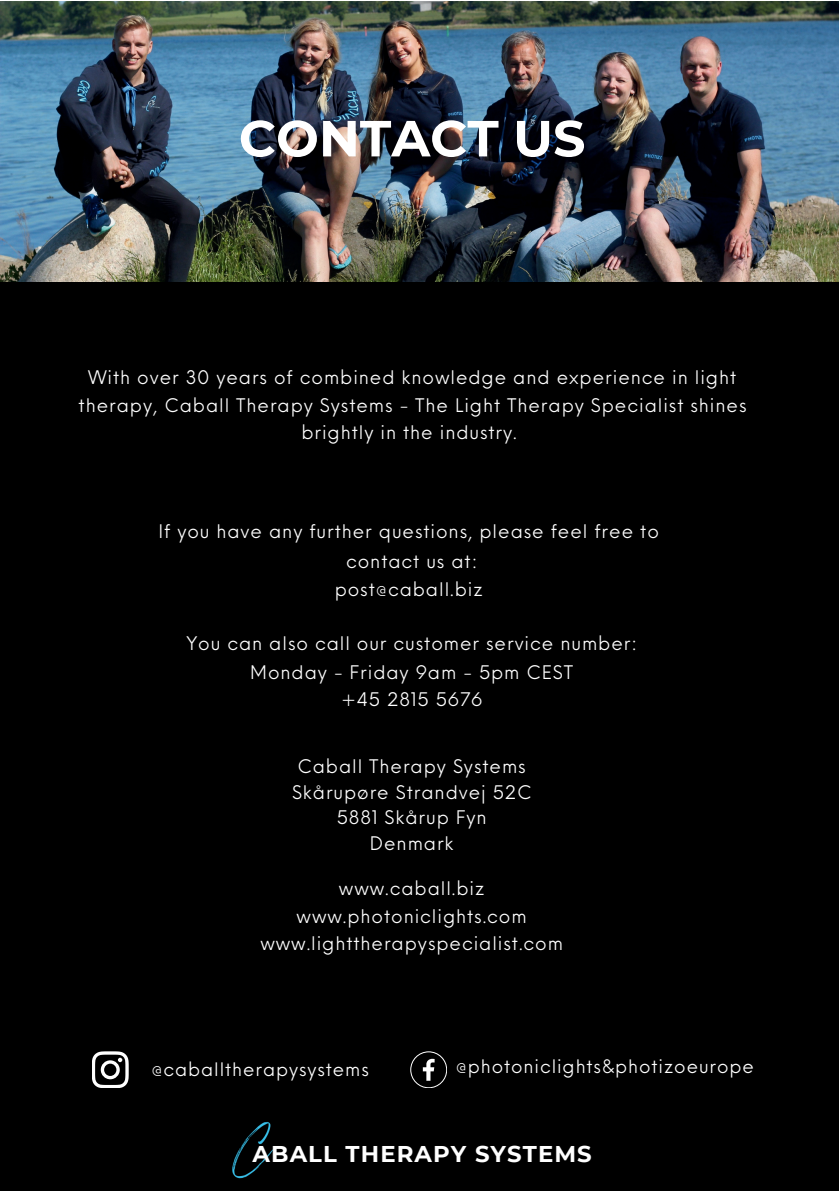
<style>
.page{position:relative;width:839px;height:1191px;background:#fff}
.page>*{position:absolute;margin:0;border:0;box-sizing:border-box;transform-origin:0 0}
.t1{font:700 50.8px "Montserrat";color:#fff}
.t2{font:700 22.8px "Montserrat";letter-spacing:.05em;color:#fff}
.t3{font:18.4px/27.8px "Neue Einstellung";letter-spacing:.05em;color:#fff;text-align:center}
.t4{font:18.2px "Neue Einstellung";letter-spacing:.05em;color:#fff}
</style>
<div class="page">
<div style="left:0;top:2px;width:838px;height:1186px;background:#000"></div>
<img style="left:0;top:2px;width:838px;height:280px">
<svg style="left:92px;top:1051px;width:37px;height:37px"></svg>
<svg style="left:410px;top:1051px;width:37px;height:37px"></svg>
<div style="left:0;top:1114px;width:838px;height:77px;background:#000"></div>
<img style="left:232px;top:1122px;width:44px;height:57px">
<h1 class="t1" style="left:239px;top:102px;width:348px">CONTACT US</h1>
<p class="t3" style="left:79px;top:362px;width:669px">With over 30 years of combined knowledge and experience in light therapy, Caball Therapy Systems - The Light Therapy Specialist shines brightly in the industry.</p>
<p class="t3" style="left:158px;top:515px;width:502px;line-height:29.2px">If you have any further questions, please feel free to contact us at:<br>post@caball.biz</p>
<p class="t3" style="left:186px;top:628px;width:452px">You can also call our customer service number:<br>Monday - Friday 9am - 5pm CEST<br>+45 2815 5676</p>
<p class="t3" style="left:292px;top:752px;width:241px;line-height:25.6px">Caball Therapy Systems<br>Skårupøre Strandvej 52C<br>5881 Skårup Fyn<br>Denmark</p>
<p class="t3" style="left:260px;top:872px;width:304px">www.caball.biz www.photoniclights.com www.lighttherapyspecialist.com</p>
<p class="t4" style="left:151px;top:1053px;width:219px">@caballtherapysystems</p>
<p class="t4" style="left:455px;top:1051px;width:300px">@photoniclights&amp;photizoeurope</p>
<p class="t2" style="left:252px;top:1138px;width:340px">ABALL THERAPY SYSTEMS</p>
</div>
